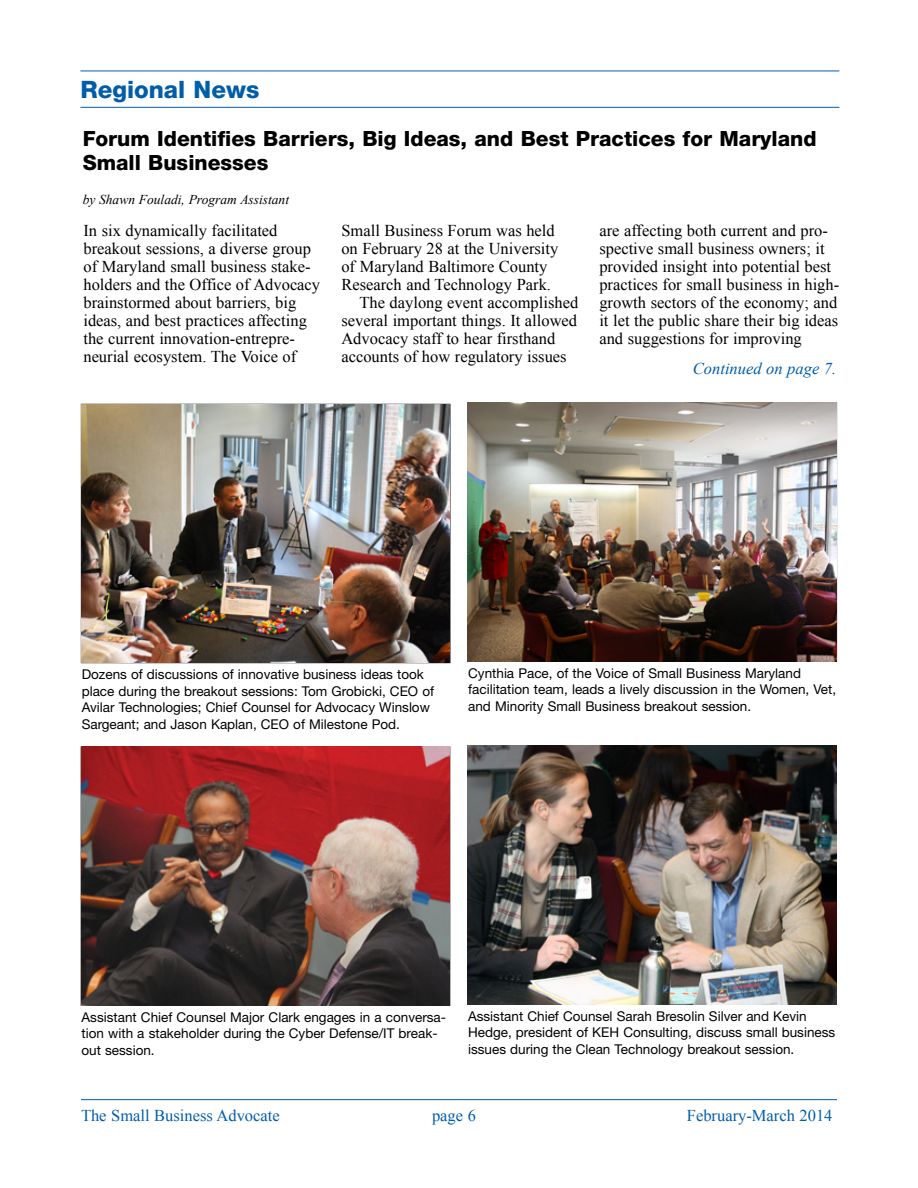
<style>
.page{position:relative;width:918px;height:1188px;background:#fff}
.page>*{position:absolute;margin:0;border:0;box-sizing:border-box;transform-origin:0 0}
._5{font:800 24px "Helvetica Neue LT Std";color:#005daa}
.author{font:800 21px/24px "Helvetica Neue LT Std";color:#000}
._7FIRST{font:16.5px/18px "Times New Roman";color:#000}
._7{font:16.5px/18px "Times New Roman";color:#000}
.t1{font:16.5px "Times New Roman";color:#005daa}
.jumpline{font:italic 16.5px "Times New Roman";color:#005daa}
._9{font:13.5px/16.5px "Helvetica Neue LT Std";color:#000}
.author-2{font:italic 13.5px "Times New Roman";color:#000}
</style>
<div class="page">
<hr style="left:81px;top:1099px;width:756px;height:1px;background:#005daa">
<hr style="left:80px;top:71px;width:759px;height:1px;background:#005daa">
<hr style="left:80px;top:107px;width:759px;height:1px;background:#005daa">
<img style="left:81px;top:404px;width:369px;height:259px">
<img style="left:468px;top:403px;width:369px;height:258px">
<img style="left:81px;top:747px;width:369px;height:258px">
<img style="left:468px;top:746px;width:368px;height:258px">
<p class="_5" style="left:80px;top:75px;width:180px">Regional News</p>
<p class="author" style="left:83px;top:126px;width:736px">Forum Identifies Barriers, Big Ideas, and Best Practices for Maryland<br>Small Businesses</p>
<p class="author-2" style="left:83px;top:190px;width:208px">by Shawn Fouladi, Program Assistant</p>
<p class="_7FIRST" style="left:83px;top:221px;width:238px">In six dynamically facilitated breakout sessions, a diverse group of Maryland small business stake&shy;holders and the Office of Advocacy brainstormed about barriers, big ideas, and best practices affecting the current innovation-entrepre&shy;neurial ecosystem. The Voice of</p>
<p class="_7FIRST" style="left:341px;top:221px;width:218px">Small Business Forum was held on February 28 at the University of Maryland Baltimore County<br>Research and Technology Park.</p>
<p class="_7" style="left:599px;top:221px;width:241px">are affecting both current and pro&shy;spective small business owners; it provided insight into potential best practices for small business in high&shy;growth sectors of the economy; and it let the public share their big ideas and suggestions for improving</p>
<p class="jumpline" style="left:693px;top:357px;width:145px">Continued on page 7.</p>
<p class="_7" style="left:341px;top:293px;width:238px;text-indent:18px">The daylong event accomplished several important things. It allowed Advocacy staff to hear firsthand accounts of how regulatory issues</p>
<p class="_9" style="left:82px;top:666px;width:354px">Dozens of discussions of innovative business ideas took place during the breakout sessions: Tom Grobicki, CEO of Avilar Technologies; Chief Counsel for Advocacy Winslow Sargeant; and Jason Kaplan, CEO of Milestone Pod.</p>
<p class="_9" style="left:468px;top:665px;width:369px">Cynthia Pace, of the Voice of Small Business Maryland facilitation team, leads a lively discussion in the Women, Vet, and Minority Small Business breakout session.</p>
<p class="_9" style="left:82px;top:1009px;width:366px">Assistant Chief Counsel Major Clark engages in a conversa&shy;tion with a stakeholder during the Cyber Defense/IT break&shy;out session.</p>
<p class="_9" style="left:468px;top:1007px;width:369px">Assistant Chief Counsel Sarah Bresolin Silver and Kevin<br>Hedge, president of KEH Consulting, discuss small business issues during the Clean Technology breakout session.</p>
<p class="t1" style="left:81px;top:1104px;width:200px">The Small Business Advocate</p>
<p class="t1" style="left:432px;top:1104px;width:45px">page 6</p>
<p class="t1" style="left:687px;top:1104px;width:147px">February-March 2014</p>
</div>
